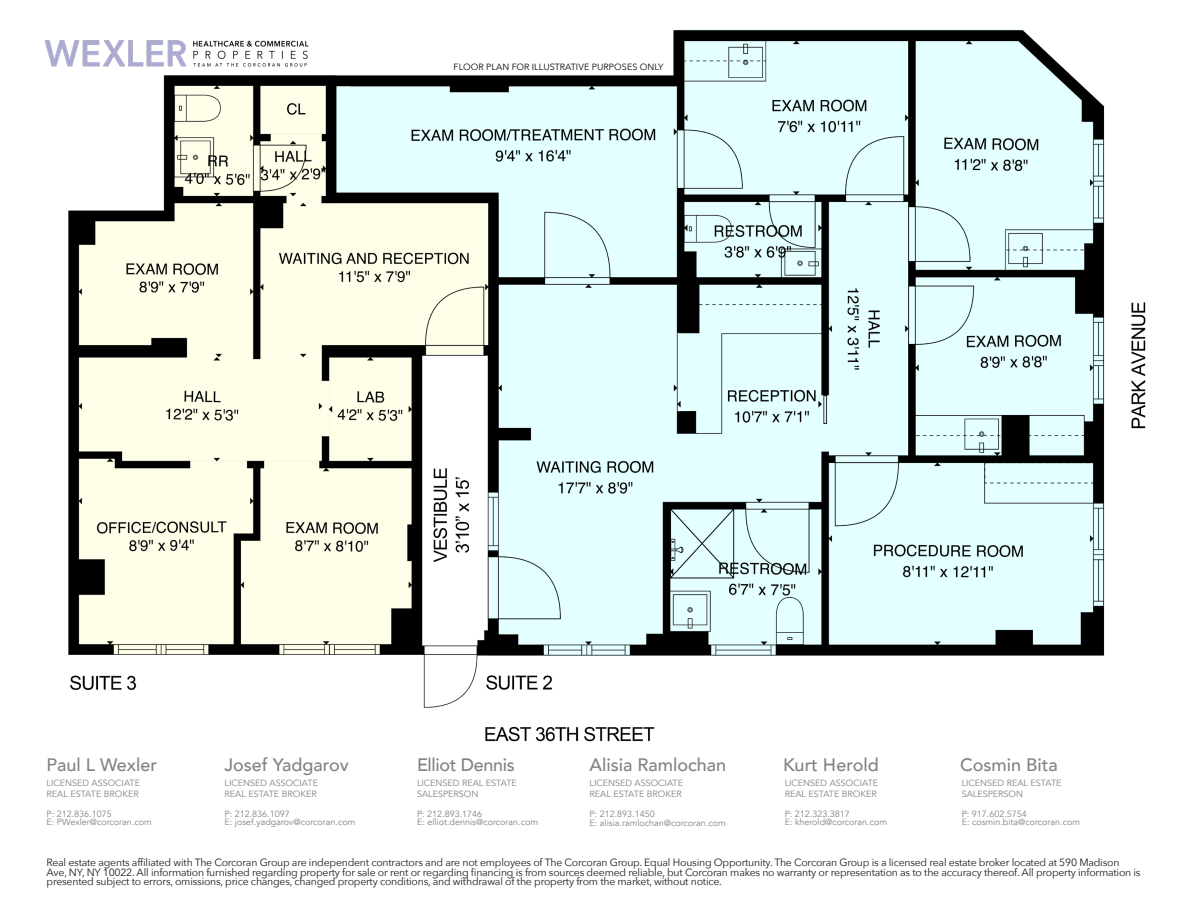
<style>
.page{position:relative;width:1188px;height:918px;background:#fff}
.page>*{position:absolute;margin:0;border:0;box-sizing:border-box;transform-origin:0 0}
.WexSet1_Agent_Name__Line_1{font:500 18px "Avenir";color:#818285}
.WexSet1_Agent_Name__Line_1-2{font:500 18px "Avenir";letter-spacing:-.02em;color:#818285}
.t1{font:10.5px/9.6px "Avenir Next";letter-spacing:-.02em;color:#1c1d1c}
.t2{font:9px/11.2px "Avenir";color:#818285}
.t3{font:9px "Avenir Next";letter-spacing:.005em;color:#040503}
</style>
<div class="page">
<img style="left:68px;top:29px;width:1078px;height:713px">
<img style="left:44px;top:38px;width:266px;height:32px">
<p class="t3" style="left:454px;top:59px;width:212px">FLOOR PLAN FOR ILLUSTRATIVE PURPOSES ONLY</p>
<p class="WexSet1_Agent_Name__Line_1" style="left:47px;top:750px;width:112px">Paul L Wexler</p>
<p class="t2" style="left:47px;top:777px;width:95px">LICENSED ASSOCIATE<br>REAL ESTATE BROKER</p>
<p class="t2" style="left:47px;top:808px;width:67px">P: 212.836.1075</p>
<p class="t2" style="left:47px;top:816px;width:107px">E: PWexler@corcoran.com</p>
<p class="WexSet1_Agent_Name__Line_1" style="left:225px;top:750px;width:126px">Josef Yadgarov</p>
<p class="WexSet1_Agent_Name__Line_1" style="left:590px;top:750px;width:138px">Alisia Ramlochan</p>
<p class="t2" style="left:590px;top:777px;width:95px">LICENSED ASSOCIATE<br>REAL ESTATE BROKER</p>
<p class="t2" style="left:590px;top:809px;width:67px">P: 212.893.1450</p>
<p class="t2" style="left:590px;top:817px;width:138px">E: alisia.ramlochan@corcoran.com</p>
<p class="WexSet1_Agent_Name__Line_1-2" style="left:417px;top:750px;width:99px">Elliot Dennis</p>
<p class="t2" style="left:225px;top:777px;width:95px">LICENSED ASSOCIATE<br>REAL ESTATE BROKER</p>
<p class="t2" style="left:225px;top:808px;width:67px">P: 212.836.1097</p>
<p class="t2" style="left:225px;top:816px;width:132px">E: josef.yadgarov@corcoran.com</p>
<p class="t2" style="left:417px;top:777px;width:101px">LICENSED REAL ESTATE<br>SALESPERSON</p>
<p class="t2" style="left:417px;top:809px;width:123px;line-height:8.2px">P: 212.893.1746<br>E: elliot.dennis@corcoran.com</p>
<p class="WexSet1_Agent_Name__Line_1" style="left:783px;top:750px;width:97px">Kurt Herold</p>
<p class="t2" style="left:785px;top:777px;width:95px">LICENSED ASSOCIATE<br>REAL ESTATE BROKER</p>
<p class="t2" style="left:785px;top:808px;width:67px">P: 212.323.3817</p>
<p class="t2" style="left:785px;top:816px;width:104px">E: kherold@corcoran.com</p>
<p class="WexSet1_Agent_Name__Line_1" style="left:960px;top:750px;width:99px">Cosmin Bita</p>
<p class="t2" style="left:962px;top:777px;width:101px">LICENSED REAL ESTATE<br>SALESPERSON</p>
<p class="t2" style="left:962px;top:808px;width:67px">P: 917.602.5754</p>
<p class="t2" style="left:962px;top:816px;width:120px">E: cosmin.bita@corcoran.com</p>
<p class="t1" style="left:47px;top:857px;width:1096px">Real estate agents affiliated with The Corcoran Group are independent contractors and are not employees of The Corcoran Group. Equal Housing Opportunity. The Corcoran Group is a licensed real estate broker located at 590 Madison<br>Ave, NY, NY 10022. All information furnished regarding property for sale or rent or regarding financing is from sources deemed reliable, but Corcoran makes no warranty or representation as to the accuracy thereof. All property information is presented subject to errors, omissions, price changes, changed property conditions, and withdrawal of the property from the market, without notice.</p>
</div>
